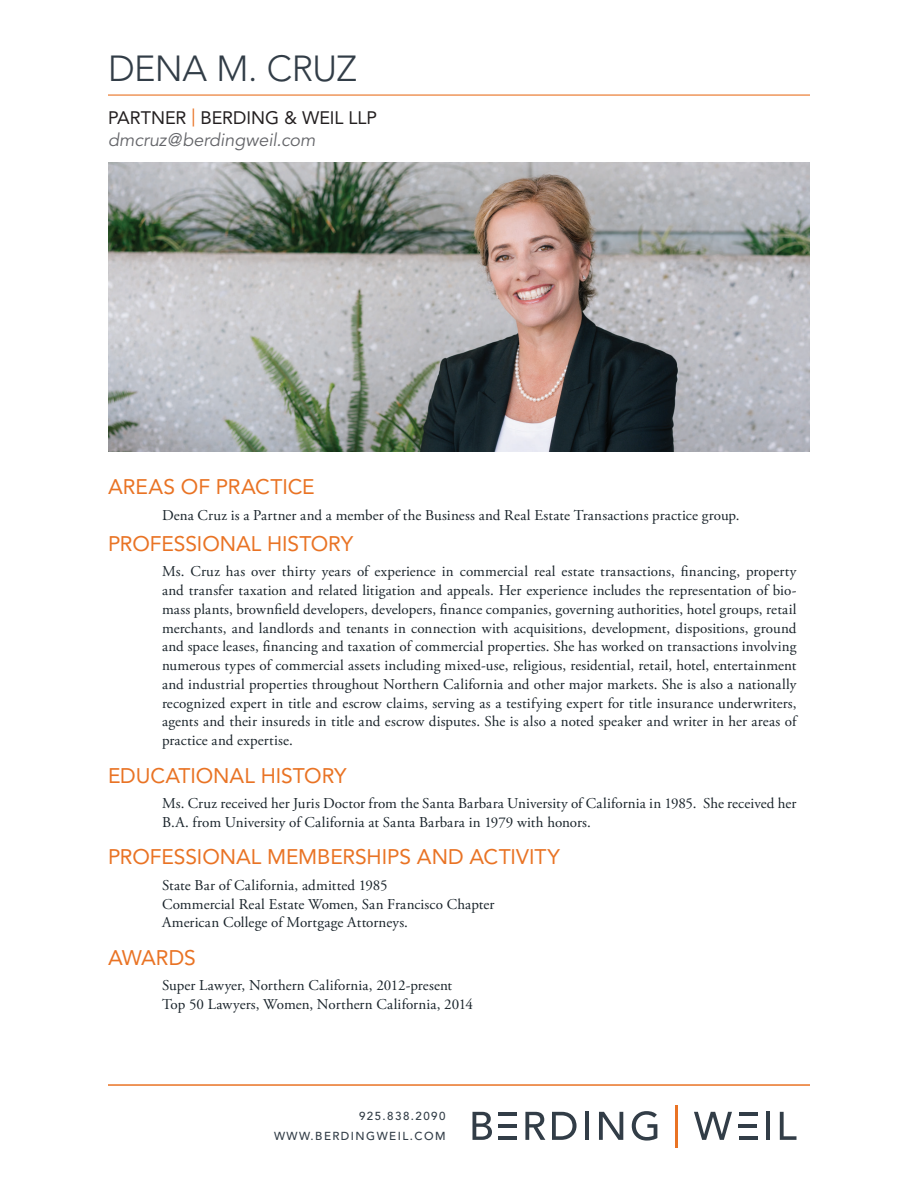
<style>
.page{position:relative;width:918px;height:1188px;background:#fff}
.page>*{position:absolute;margin:0;border:0;box-sizing:border-box;transform-origin:0 0}
.t1{font:300 36px "Avenir";letter-spacing:-.015em;color:#323d47}
.t2{font:21px "Avenir";letter-spacing:-.005em;color:#e97324}
.t3{font:18px/22.5px "Avenir";color:#231f20}
.t4{font:15px/18.8px "Adobe Garamond Pro";letter-spacing:.01em;color:#19232a}
.t5{font:500 11.55px/20px "Avenir";letter-spacing:.125em;color:#323d47;text-align:right}
.s1{color:#e97324}
.s2{font-style:italic;color:#646569}
</style>
<div class="page">
<hr style="left:108px;top:1084px;width:702px;height:2px;background:#e97324">
<svg style="left:472px;top:1112px;width:20px;height:28px"></svg>
<hr style="left:498px;top:1124px;width:19px;height:3px;background:#323d47">
<hr style="left:498px;top:1136px;width:19px;height:4px;background:#323d47">
<hr style="left:498px;top:1112px;width:19px;height:3px;background:#323d47">
<hr style="left:739px;top:1124px;width:18px;height:3px;background:#323d47">
<hr style="left:739px;top:1136px;width:18px;height:4px;background:#323d47">
<hr style="left:739px;top:1112px;width:18px;height:3px;background:#323d47">
<svg style="left:525px;top:1112px;width:20px;height:28px"></svg>
<svg style="left:552px;top:1112px;width:25px;height:28px"></svg>
<hr style="left:585px;top:1112px;width:4px;height:28px;background:#323d47">
<svg style="left:599px;top:1112px;width:24px;height:28px"></svg>
<svg style="left:632px;top:1111px;width:25px;height:30px"></svg>
<svg style="left:694px;top:1112px;width:38px;height:28px"></svg>
<hr style="left:766px;top:1112px;width:4px;height:28px;background:#323d47">
<svg style="left:780px;top:1112px;width:16px;height:28px"></svg>
<hr style="left:675px;top:1105px;width:3px;height:43px;background:#e97324">
<img style="left:108px;top:162px;width:702px;height:289px">
<hr style="left:108px;top:94px;width:702px;height:2px;background:#e97324">
<h1 class="t1" style="left:108px;top:47px;width:250px">DENA M. CRUZ</h1>
<p class="t3" style="left:108px;top:106px;width:271px">PARTNER <span class="s1">|</span> BERDING &amp; WEIL LLP <span class="s2">dmcruz@berdingweil.com</span></p>
<h2 class="t2" style="left:108px;top:474px;width:208px">AREAS OF PRACTICE</h2>
<p class="t4" style="left:162px;top:507px;width:579px">Dena Cruz is a Partner and a member of the Business and Real Estate Transactions practice group.</p>
<h2 class="t2" style="left:108px;top:531px;width:247px">PROFESSIONAL HISTORY</h2>
<p class="t4" style="left:162px;top:563px;width:636px;text-align:justify">Ms. Cruz has over thirty years of experience in commercial real estate transactions, financing, property and transfer taxation and related litigation and appeals. Her experience includes the representation of bio&shy;mass plants, brownfield developers, developers, finance companies, governing authorities, hotel groups, retail merchants, and landlords and tenants in connection with acquisitions, development, dispositions, ground and space leases, financing and taxation of commercial properties. She has worked on transactions involving numerous types of commercial assets including mixed-use, religious, residential, retail, hotel, entertainment and industrial properties throughout Northern California and other major markets. She is also a nationally recognized expert in title and escrow claims, serving as a testifying expert for title insurance underwriters, agents and their insureds in title and escrow disputes. She is also a noted speaker and writer in her areas of practice and expertise.</p>
<h2 class="t2" style="left:108px;top:763px;width:240px">EDUCATIONAL HISTORY</h2>
<p class="t4" style="left:162px;top:795px;width:636px">Ms. Cruz received her Juris Doctor from the Santa Barbara University of California in 1985. She received her<br>B.A. from University of California at Santa Barbara in 1979 with honors.</p>
<h2 class="t2" style="left:108px;top:845px;width:454px">PROFESSIONAL MEMBERSHIPS AND ACTIVITY</h2>
<p class="t4" style="left:162px;top:876px;width:334px">State Bar of California, admitted 1985<br>Commercial Real Estate Women, San Francisco Chapter<br>American College of Mortgage Attorneys.</p>
<h2 class="t2" style="left:108px;top:945px;width:89px">AWARDS</h2>
<p class="t4" style="left:162px;top:977px;width:312px">Super Lawyer, Northern California, 2012-present<br>Top 50 Lawyers, Women, Northern California, 2014</p>
<p class="t5" style="left:274px;top:1106px;width:173px">925.838.2090<br>WWW.BERDINGWEIL.COM</p>
</div>
